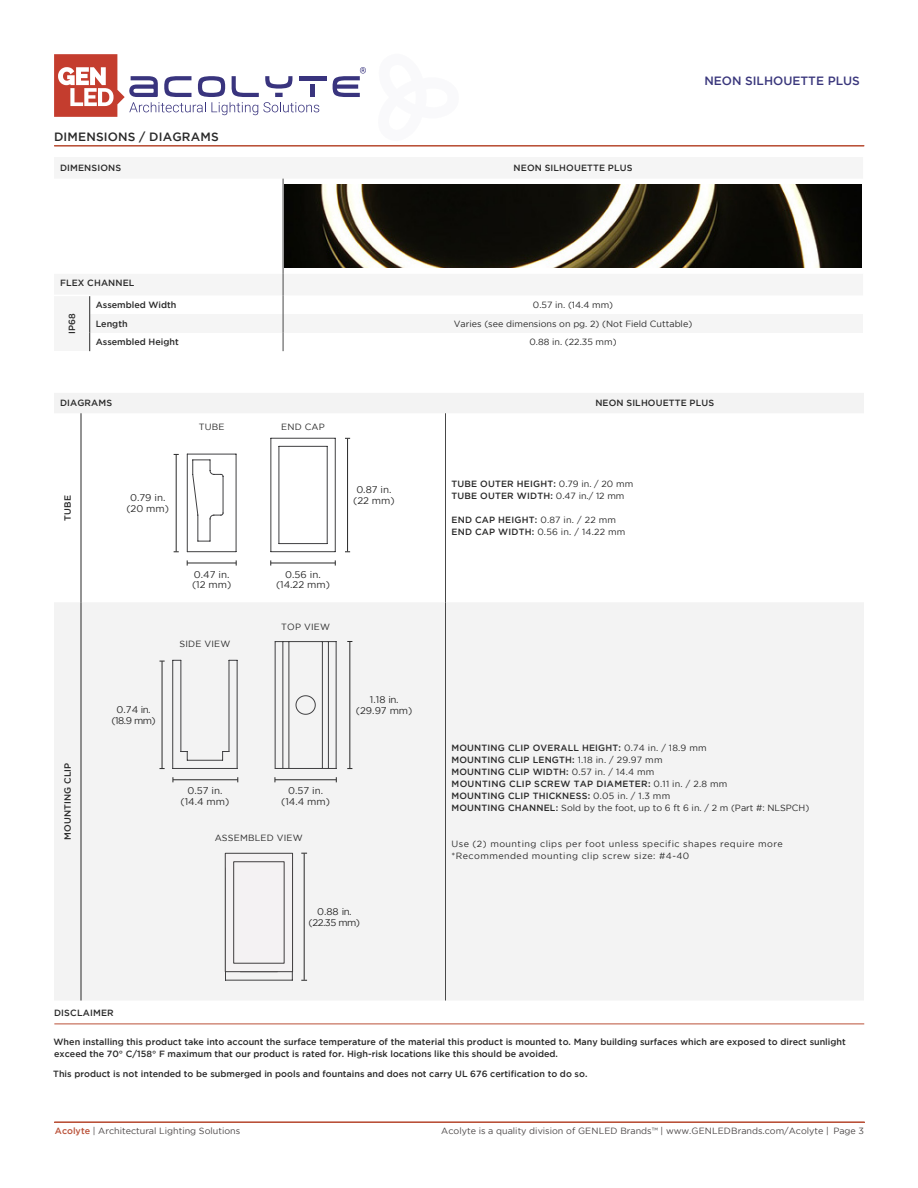
<style>
.page{position:relative;width:918px;height:1188px;background:#fff}
.page>*{position:absolute;margin:0;border:0;box-sizing:border-box;transform-origin:0 0}
.t1{font:500 12px "Gotham";letter-spacing:.015em;color:#292929}
.t2{font:500 12px "Gotham";color:#3a377c}
.t3{font:9.75px/10.5px "Gotham";color:#292929;text-align:center}
.t4{font:500 9px/12px "Gotham";color:#292929}
.t5{font:500 9px/12px "Gotham";letter-spacing:.02em;color:#292929}
.t6{font:9px/12px "Gotham";letter-spacing:.02em;color:#292929}
.t7{font:9px "Gotham";color:#4b4747}
.t8{font:9px/12px "Gotham";letter-spacing:.05em;color:#292929}
.t9{font:9px "Gotham";color:#292929}
.s1{font-weight:400}
.s2{font-weight:500}
.s3{font-weight:500;color:#ba5138}
.s4{color:#484848}
</style>
<div class="page">
<svg style="left:54px;top:54px;width:265px;height:63px"></svg>
<div style="left:310px;top:85px;width:5px;height:12px;background:#39347e"></div>
<hr style="left:299px;top:76px;width:27px;height:4px;background:#39347e">
<svg style="left:333px;top:67px;width:33px;height:30px"></svg>
<hr style="left:54px;top:145px;width:810px;height:1px;background:#ba5138">
<hr style="left:54px;top:1122px;width:811px;height:1px;background:#ba5138">
<hr style="left:283px;top:179px;width:1px;height:95px;background:#484848">
<svg style="left:89px;top:274px;width:195px;height:77px"></svg>
<img style="left:285px;top:185px;width:576px;height:83px">
<div style="left:54px;top:393px;width:810px;height:20px;background:#f3f3f3"></div>
<div style="left:54px;top:602px;width:810px;height:399px;background:#f3f3f3"></div>
<hr style="left:445px;top:413px;width:1px;height:189px;background:#484848">
<hr style="left:445px;top:602px;width:1px;height:399px;background:#484848">
<hr style="left:81px;top:413px;width:1px;height:189px;background:#292929">
<hr style="left:81px;top:602px;width:1px;height:399px;background:#292929">
<hr style="left:54px;top:146px;width:810px;height:1px;background:#b95036">
<hr style="left:54px;top:1024px;width:810px;height:1px;background:#ba5138">
<hr style="left:304px;top:853px;width:1px;height:127px;background:#292929">
<hr style="left:187px;top:563px;width:49px;height:1px;background:#292929">
<hr style="left:173px;top:780px;width:65px;height:1px;background:#292929">
<hr style="left:275px;top:780px;width:61px;height:1px;background:#292929">
<hr style="left:271px;top:563px;width:64px;height:1px;background:#292929">
<hr style="left:176px;top:455px;width:1px;height:96px;background:#292929">
<svg style="left:187px;top:454px;width:50px;height:98px"></svg>
<hr style="left:347px;top:439px;width:1px;height:112px;background:#292929">
<hr style="left:335px;top:438px;width:1px;height:114px;background:#404042">
<hr style="left:271px;top:438px;width:64px;height:1px;background:#404042">
<hr style="left:271px;top:438px;width:1px;height:114px;background:#404042">
<hr style="left:271px;top:551px;width:64px;height:1px;background:#404042">
<hr style="left:327px;top:446px;width:1px;height:98px;background:#404042">
<hr style="left:279px;top:543px;width:48px;height:1px;background:#404042">
<hr style="left:279px;top:446px;width:1px;height:98px;background:#404042">
<hr style="left:279px;top:446px;width:48px;height:1px;background:#404042">
<hr style="left:350px;top:642px;width:1px;height:127px;background:#292929">
<hr style="left:162px;top:661px;width:1px;height:107px;background:#292929">
<hr style="left:172px;top:660px;width:1px;height:108px;background:#404042">
<hr style="left:173px;top:768px;width:64px;height:1px;background:#404042">
<hr style="left:237px;top:660px;width:1px;height:108px;background:#404042">
<hr style="left:229px;top:660px;width:1px;height:92px;background:#404042">
<svg style="left:222px;top:751px;width:7px;height:9px"></svg>
<hr style="left:187px;top:760px;width:36px;height:1px;background:#404042">
<svg style="left:181px;top:751px;width:7px;height:9px"></svg>
<hr style="left:181px;top:660px;width:1px;height:92px;background:#404042">
<hr style="left:289px;top:641px;width:33px;height:1px;background:#404042">
<hr style="left:289px;top:768px;width:33px;height:1px;background:#404042">
<hr style="left:322px;top:642px;width:1px;height:126px;background:#404042">
<hr style="left:289px;top:642px;width:1px;height:126px;background:#404042">
<hr style="left:275px;top:642px;width:1px;height:126px;background:#404042">
<hr style="left:283px;top:642px;width:1px;height:126px;background:#404042">
<svg style="left:275px;top:641px;width:14px;height:1px"></svg>
<svg style="left:275px;top:768px;width:14px;height:1px"></svg>
<hr style="left:328px;top:642px;width:1px;height:126px;background:#404042">
<hr style="left:336px;top:642px;width:1px;height:126px;background:#404042">
<svg style="left:322px;top:641px;width:14px;height:1px"></svg>
<svg style="left:322px;top:768px;width:14px;height:1px"></svg>
<svg style="left:295px;top:695px;width:21px;height:20px"></svg>
<svg style="left:225px;top:853px;width:68px;height:128px"></svg>
<h1 class="t1" style="left:54px;top:129px;width:166px">DIMENSIONS / DIAGRAMS</h1>
<p class="t4" style="left:60px;top:162px;width:63px">DIMENSIONS</p>
<p class="t4" style="left:514px;top:162px;width:120px">NEON SILHOUETTE PLUS</p>
<h1 class="t2" style="left:704px;top:74px;width:157px">NEON SILHOUETTE PLUS</h1>
<p class="t4" style="left:60px;top:277px;width:76px">FLEX CHANNEL</p>
<p class="t4" style="left:66px;top:334px;width:22px;rotate:-90deg">IP68</p>
<p class="t4" style="left:96px;top:299px;width:82px">Assembled Width</p>
<p class="t6" style="left:533px;top:299px;width:82px">0.57 in. (14.4 mm)</p>
<p class="t4" style="left:96px;top:317px;width:33px">Length</p>
<p class="t9" style="left:454px;top:318px;width:240px">Varies (see dimensions on pg. 2) (Not Field Cuttable)</p>
<p class="t4" style="left:96px;top:336px;width:85px">Assembled Height</p>
<p class="t6" style="left:529px;top:336px;width:89px">0.88 in. (22.35 mm)</p>
<p class="t4" style="left:60px;top:397px;width:54px">DIAGRAMS</p>
<p class="t4" style="left:595px;top:397px;width:120px">NEON SILHOUETTE PLUS</p>
<p class="t4" style="left:61px;top:521px;width:27px;rotate:-90deg">TUBE</p>
<p class="t4" style="left:61px;top:840px;width:79px;rotate:-90deg">MOUNTING CLIP</p>
<p class="t6" style="left:199px;top:421px;width:27px">TUBE</p>
<p class="t6" style="left:281px;top:421px;width:45px">END CAP</p>
<p class="t3" style="left:126px;top:492px;width:44px">0.79 in. (20 mm)</p>
<p class="t3" style="left:192px;top:569px;width:41px;text-align:left">0.47 in. (12 mm)</p>
<p class="t6" style="left:179px;top:637px;width:52px">SIDE VIEW</p>
<p class="t3" style="left:276px;top:569px;width:56px">0.56 in. (14.22 mm)</p>
<p class="t6" style="left:281px;top:621px;width:50px">TOP VIEW</p>
<p class="t3" style="left:353px;top:484px;width:43px">0.87 in. (22 mm)</p>
<p class="t3" style="left:370px;top:694px;width:30px">1.18 in.</p>
<p class="t3" style="left:117px;top:704px;width:36px">0.74 in.</p>
<p class="t3" style="left:356px;top:705px;width:58px">(29.97 mm)</p>
<p class="t3" style="left:111px;top:715px;width:46px">(18.9 mm)</p>
<p class="t3" style="left:181px;top:785px;width:50px">0.57 in. (14.4 mm)</p>
<p class="t3" style="left:281px;top:785px;width:50px">0.57 in. (14.4 mm)</p>
<p class="t6" style="left:215px;top:832px;width:90px">ASSEMBLED VIEW</p>
<p class="t3" style="left:309px;top:906px;width:53px">0.88 in. (22.35 mm)</p>
<p class="t5" style="left:54px;top:1007px;width:61px">DISCLAIMER</p>
<p class="t5" style="left:452px;top:478px;width:183px">TUBE OUTER HEIGHT: <span class="s1">0.79 in. / 20 mm<br></span>TUBE OUTER WIDTH: <span class="s1">0.47 in./ 12 mm</span></p>
<p class="t6" style="left:452px;top:514px;width:175px"><span class="s2">END CAP HEIGHT:</span> 0.87 in. / 22 mm<br><span class="s2">END CAP WIDTH:</span> 0.56 in. / 14.22 mm</p>
<p class="t5" style="left:452px;top:741px;width:359px">MOUNTING CLIP OVERALL HEIGHT: <span class="s1">0.74 in. / 18.9 mm<br></span>MOUNTING CLIP LENGTH: <span class="s1">1.18 in. / 29.97 mm<br></span>MOUNTING CLIP WIDTH: <span class="s1">0.57 in. / 14.4 mm<br></span>MOUNTING CLIP SCREW TAP DIAMETER: <span class="s1">0.11 in. / 2.8 mm<br></span>MOUNTING CLIP THICKNESS: <span class="s1">0.05 in. / 1.3 mm<br></span>MOUNTING CHANNEL: <span class="s1">Sold by the foot, up to 6 ft 6 in. / 2 m (Part #: NLSPCH)</span></p>
<p class="t8" style="left:452px;top:837px;width:333px">Use (2) mounting clips per foot unless specific shapes require more *Recommended mounting clip screw size: #4-40</p>
<p class="t4" style="left:54px;top:1036px;width:794px">When installing this product take into account the surface temperature of the material this product is mounted to. Many building surfaces which are exposed to direct sunlight exceed the 70° C/158° F maximum that our product is rated for. High-risk locations like this should be avoided.</p>
<p class="t4" style="left:53px;top:1068px;width:536px">This product is not intended to be submerged in pools and fountains and does not carry UL 676 certification to do so.</p>
<p class="t7" style="left:55px;top:1126px;width:187px"><span class="s3">Acolyte</span> | Architectural Lighting Solutions</p>
<p class="t7" style="left:441px;top:1126px;width:424px">Acolyte is a quality division of GENLED Brands<span class="s4">™</span> | www.GENLEDBrands.com/Acolyte | Page 3</p>
</div>
